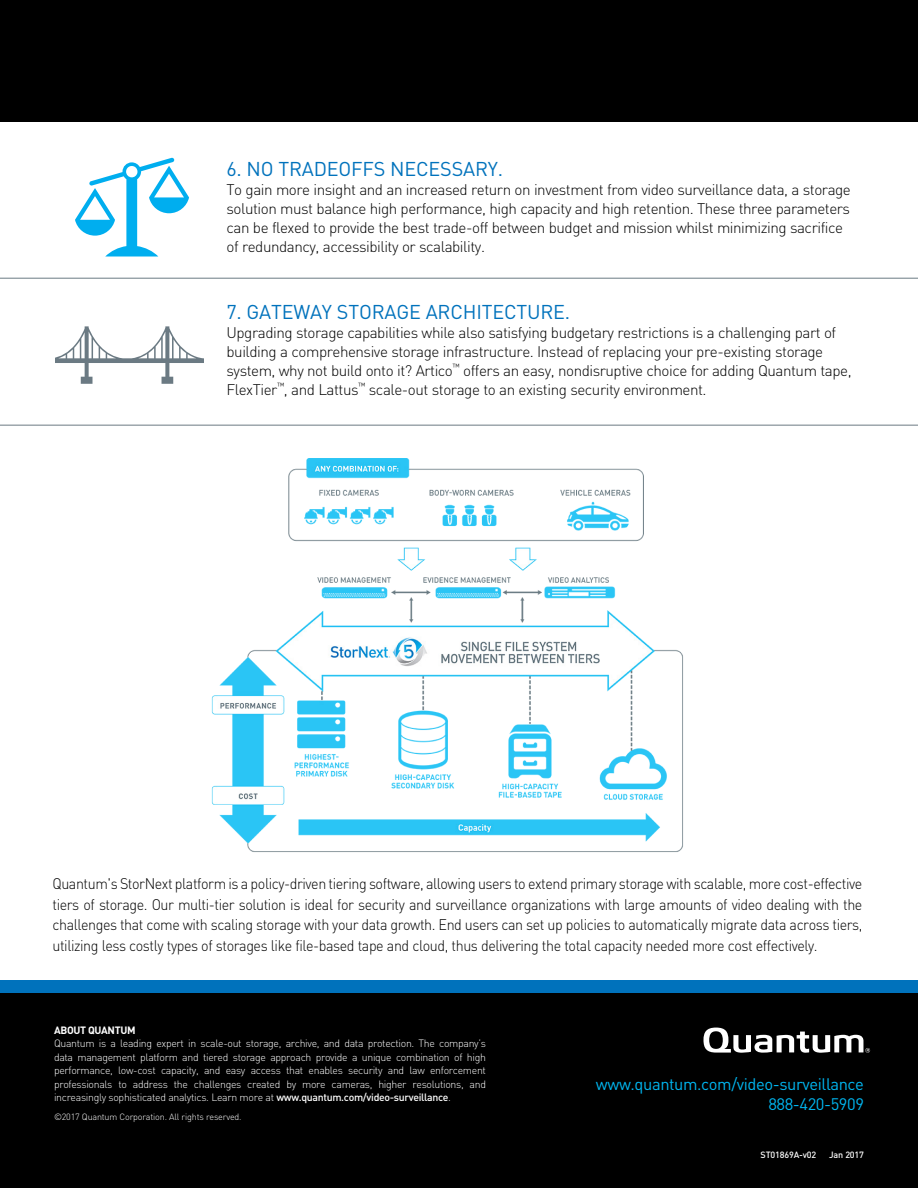
<style>
.page{position:relative;width:918px;height:1188px;background:#fff}
.page>*{position:absolute;margin:0;border:0;box-sizing:border-box;transform-origin:0 0}
.header_new_3016{font:19.8px "DIN Pro";letter-spacing:-.01em;color:#0072bc}
.t1{font:16.5px/19.8px "DIN Pro";letter-spacing:-.025em;color:#00b6f0;text-align:right}
.P1_main_copy_block{font:300 15.15px/19px "DIN Pro";letter-spacing:-.03em;color:#000}
.P1_main_copy_block-2{font:300 15.15px/20.5px "DIN Pro";letter-spacing:-.03em;color:#000;text-align:justify;scale:.94 1}
.t2{font:300 10.5px/13.5px "DIN Pro";letter-spacing:-.03em;color:#fff;text-align:justify}
.t3{font:700 10.5px "DIN Pro";letter-spacing:-.03em;color:#fff}
.t4{font:300 9px "DIN Pro";letter-spacing:-.02em;color:#fff}
.t5{font:500 9px "DIN Pro";letter-spacing:-.02em;color:#fff}
.s1{font-weight:500}
</style>
<div class="page">
<div style="left:0;top:0;width:918px;height:122px;background:#000"></div>
<div style="left:0;top:980px;width:918px;height:14px;background:#0072bc"></div>
<div style="left:0;top:994px;width:918px;height:194px;background:#000"></div>
<svg style="left:704px;top:1028px;width:166px;height:25px"></svg>
<hr style="left:0;top:278px;width:918px;height:1px;background:#6b7a83">
<hr style="left:0;top:425px;width:918px;height:1px;background:#6b7a83">
<svg style="left:75px;top:158px;width:114px;height:99px"></svg>
<svg style="left:56px;top:326px;width:148px;height:58px"></svg>
<img style="left:211px;top:458px;width:472px;height:394px">
<p class="header_new_3016" style="left:227px;top:153px;width:278px">6. NO TRADEOFFS NECESSARY.</p>
<p class="P1_main_copy_block" style="left:227px;top:178px;width:626px">To gain more insight and an increased return on investment from video surveillance data, a storage solution must balance high performance, high capacity and high retention. These three parameters can be flexed to provide the best trade-off between budget and mission whilst minimizing sacrifice of redundancy, accessibility or scalability.</p>
<p class="header_new_3016" style="left:227px;top:296px;width:345px">7. GATEWAY STORAGE ARCHITECTURE.</p>
<p class="P1_main_copy_block" style="left:227px;top:321px;width:627px">Upgrading storage capabilities while also satisfying budgetary restrictions is a challenging part of building a comprehensive storage infrastructure. Instead of replacing your pre-existing storage system, why not build onto it? Artico<sup>™</sup> offers an easy, nondisruptive choice for adding Quantum tape, FlexTier<sup>™</sup>, and Lattus<sup>™</sup> scale-out storage to an existing security environment.</p>
<p class="P1_main_copy_block-2" style="left:52px;top:872px;width:863px">Quantum's StorNext platform is a policy-driven tiering software, allowing users to extend primary storage with scalable, more cost-effective tiers of storage. Our multi-tier solution is ideal for security and surveillance organizations with large amounts of video dealing with the challenges that come with scaling storage with your data growth. End users can set up policies to automatically migrate data across tiers, utilizing less costly types of storages like file-based tape and cloud, thus delivering the total capacity needed more cost effectively.</p>
<p class="t3" style="left:54px;top:1021px;width:83px">ABOUT QUANTUM</p>
<p class="t2" style="left:54px;top:1036px;width:434px">Quantum is a leading expert in scale-out storage, archive, and data protection. The company’s data management platform and tiered storage approach provide a unique combination of high performance, low-cost capacity, and easy access that enables security and law enforcement professionals to address the challenges created by more cameras, higher resolutions, and increasingly sophisticated analytics. Learn more at <span class="s1">www.quantum.com/video-surveillance</span>.</p>
<p class="t4" style="left:54px;top:1110px;width:189px">©2017 Quantum Corporation. All rights reserved.</p>
<p class="t1" style="left:596px;top:1072px;width:270px">www.quantum.com/video-surveillance<br>888-420-5909</p>
<p class="t5" style="left:761px;top:1147px;width:57px">ST01869A-v02</p>
<p class="t5" style="left:829px;top:1147px;width:36px">Jan 2017</p>
</div>
